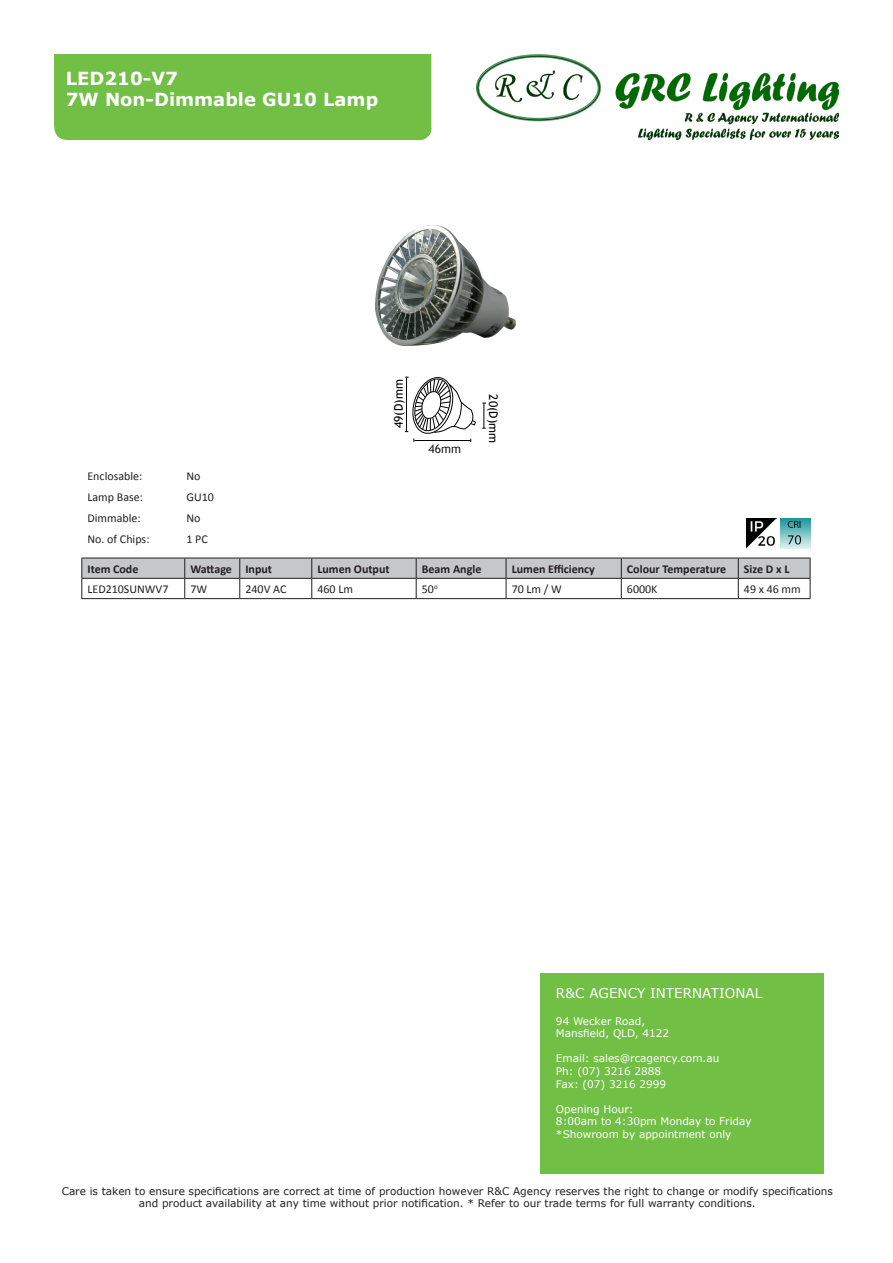
<style>
.page{position:relative;width:893px;height:1263px;background:#fff}
.page>*{position:absolute;margin:0;border:0;box-sizing:border-box;transform-origin:0 0}
.t1{font:700 18px/21.6px "Verdana";color:#fff}
.t2{font:13.5px "Verdana";color:#fff}
.t3{font:12px "Calibri";color:#231f20}
.t4{font:700 12px "Calibri";color:#231f20}
.t5{font:12px "Trebuchet MS";color:#000}
.t6{font:12px "Trebuchet MS";color:#231f20}
.t7{font:10.5px/12.6px "Verdana";color:#231f20;text-align:center}
.t8{font:10.5px/12.6px "Verdana";color:#fff}
</style>
<div class="page">
<div style="left:54px;top:54px;width:378px;height:87px;background:#71bf44"></div>
<img style="left:477px;top:54px;width:362px;height:85px">
<div style="left:540px;top:973px;width:283px;height:201px;background:#71bf44"></div>
<hr style="left:81px;top:598px;width:104px;height:1px;background:#231f20">
<hr style="left:185px;top:598px;width:55px;height:1px;background:#231f20">
<hr style="left:240px;top:598px;width:72px;height:1px;background:#231f20">
<hr style="left:312px;top:598px;width:104px;height:1px;background:#231f20">
<hr style="left:416px;top:598px;width:90px;height:1px;background:#231f20">
<hr style="left:621px;top:598px;width:117px;height:1px;background:#231f20">
<hr style="left:738px;top:598px;width:72px;height:1px;background:#231f20">
<hr style="left:506px;top:598px;width:115px;height:1px;background:#231f20">
<svg style="left:81px;top:558px;width:730px;height:40px"></svg>
<hr style="left:738px;top:578px;width:72px;height:1px;background:#231f20">
<img style="left:375px;top:225px;width:141px;height:121px">
<svg style="left:405px;top:376px;width:71px;height:66px"></svg>
<svg style="left:482px;top:403px;width:4px;height:26px"></svg>
<img style="left:780px;top:519px;width:30px;height:30px">
<img style="left:746px;top:519px;width:30px;height:30px">
<h1 class="t1" style="left:66px;top:67px;width:314px">LED210-V7<br>7W Non-Dimmable GU10 Lamp</h1>
<p class="t3" style="left:87px;top:467px;width:56px">Enclosable:</p>
<p class="t3" style="left:186px;top:467px;width:16px">No</p>
<p class="t3" style="left:87px;top:488px;width:57px">Lamp Base:</p>
<p class="t3" style="left:186px;top:488px;width:29px">GU10</p>
<p class="t3" style="left:87px;top:509px;width:55px">Dimmable:</p>
<p class="t3" style="left:186px;top:509px;width:16px">No</p>
<p class="t3" style="left:87px;top:530px;width:64px">No. of Chips:</p>
<p class="t3" style="left:186px;top:530px;width:23px">1 PC</p>
<p class="t5" style="left:391px;top:428px;width:50px;rotate:-90deg">49(D)mm</p>
<p class="t6" style="left:428px;top:441px;width:34px">46mm</p>
<p class="t5" style="left:501px;top:394px;width:50px;rotate:90deg">20(D)mm</p>
<p class="t4" style="left:87px;top:560px;width:53px">Item Code</p>
<p class="t4" style="left:190px;top:560px;width:83px">Wattage Input</p>
<p class="t4" style="left:317px;top:560px;width:74px">Lumen Output</p>
<p class="t4" style="left:422px;top:560px;width:61px">Beam Angle</p>
<p class="t4" style="left:512px;top:560px;width:85px">Lumen Efficiency</p>
<p class="t4" style="left:627px;top:560px;width:101px">Colour Temperature</p>
<p class="t4" style="left:744px;top:560px;width:47px">Size D x L</p>
<p class="t3" style="left:87px;top:581px;width:83px">LED210SUNWV7</p>
<p class="t3" style="left:190px;top:581px;width:18px">7W</p>
<p class="t3" style="left:245px;top:581px;width:43px">240V AC</p>
<p class="t3" style="left:317px;top:581px;width:37px">460 Lm</p>
<p class="t3" style="left:422px;top:581px;width:17px">50<sup>o</sup></p>
<p class="t3" style="left:512px;top:581px;width:52px">70 Lm / W</p>
<p class="t3" style="left:627px;top:581px;width:32px">6000K</p>
<p class="t3" style="left:744px;top:581px;width:58px">49 x 46 mm</p>
<p class="t2" style="left:556px;top:983px;width:208px">R&amp;C AGENCY INTERNATIONAL</p>
<p class="t8" style="left:556px;top:1014px;width:115px">94 Wecker Road,<br>Mansfield, QLD, 4122</p>
<p class="t8" style="left:556px;top:1052px;width:165px">Email: sales@rcagency.com.au<br>Ph: (07) 3216 2888<br>Fax: (07) 3216 2999</p>
<p class="t8" style="left:556px;top:1102px;width:197px">Opening Hour:<br>8:00am to 4:30pm Monday to Friday *Showroom by appointment only</p>
<p class="t7" style="left:62px;top:1184px;width:773px">Care is taken to ensure specifications are correct at time of production however R&amp;C Agency reserves the right to change or modify specifications and product availability at any time without prior notification. * Refer to our trade terms for full warranty conditions.</p>
</div>
